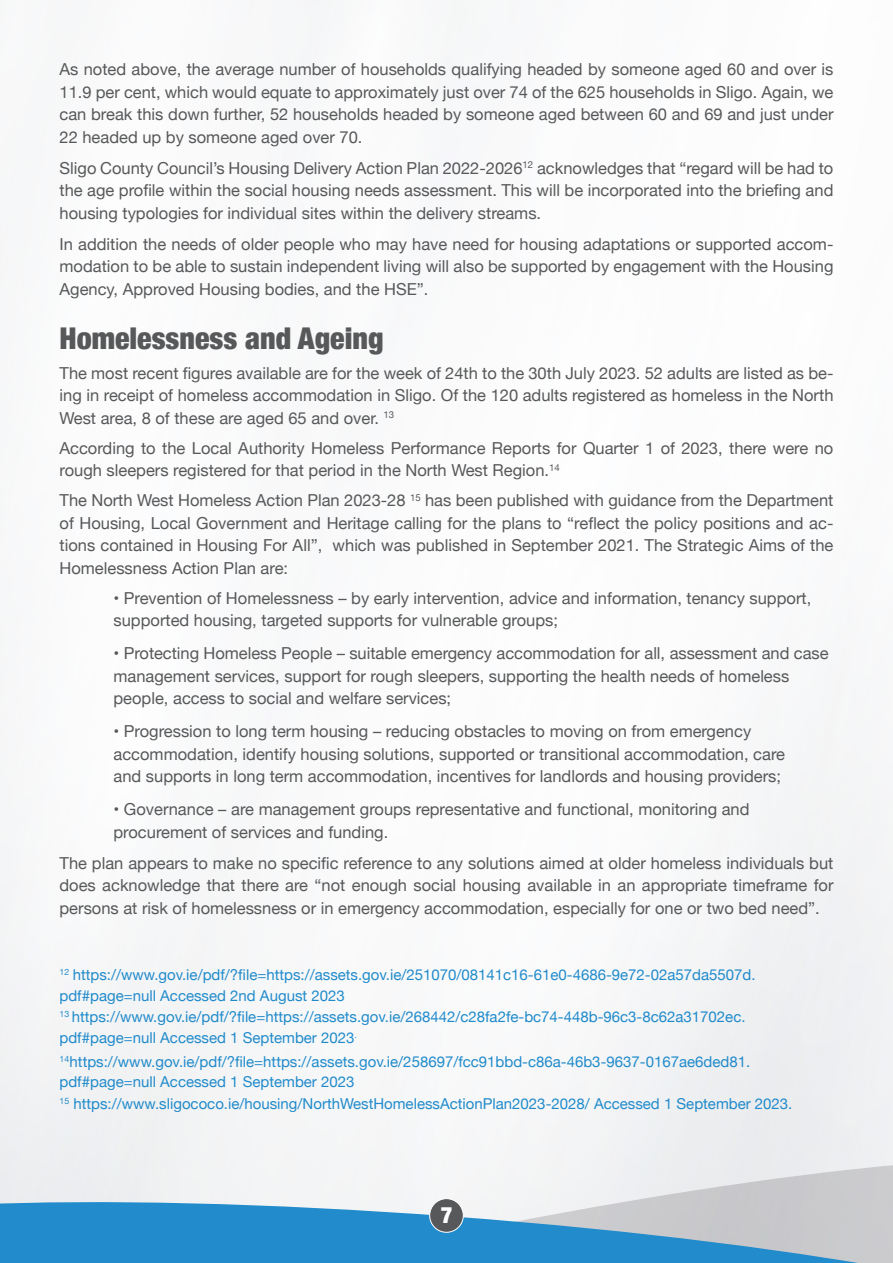
<style>
.page{position:relative;width:893px;height:1263px;background:#fff}
.page>*{position:absolute;margin:0;border:0;box-sizing:border-box;transform-origin:0 0}
.t1{font:900 condensed 30px "Helvetica Neue";color:#57585a}
.t2{font:900 condensed 22.35px "Helvetica Neue";color:#fff}
.text{font:16.5px/22.5px "Helvetica Neue";color:#57585a;text-align:justify}
.t3{font:15px/21px "Helvetica Neue";color:#218bcb}
</style>
<div class="page">
<div style="left:0;top:1136px;width:893px;height:53px;background:#f0f1f3"></div>
<svg style="left:0;top:1189px;width:893px;height:74px;background:#74aed2"></svg>
<div style="left:430px;top:1198px;width:33px;height:34px;background:#57585a;border-radius:50%"></div>
<div style="left:429px;top:1198px;width:35px;height:35px;border:1px solid #fff;border-radius:50%"></div>
<p class="text" style="left:60px;top:59px;width:775px">As noted above, the average number of households qualifying headed by someone aged 60 and over is 11.9 per cent, which would equate to approximately just over 74 of the 625 households in Sligo. Again, we can break this down further, 52 households headed by someone aged between 60 and 69 and just under 22 headed up by someone aged over 70.</p>
<p class="text" style="left:60px;top:158px;width:775px">Sligo County Council’s Housing Delivery Action Plan 2022-2026<sup>12</sup> acknowledges that “regard will be had to the age profile within the social housing needs assessment. This will be incorporated into the briefing and housing typologies for individual sites within the delivery streams.</p>
<p class="text" style="left:60px;top:234px;width:775px">In addition the needs of older people who may have need for housing adaptations or supported accom&shy;modation to be able to sustain independent living will also be supported by engagement with the Housing Agency, Approved Housing bodies, and the HSE”.</p>
<p class="t1" style="left:60px;top:313px;width:326px">Homelessness and Ageing</p>
<p class="text" style="left:60px;top:363px;width:775px">The most recent figures available are for the week of 24th to the 30th July 2023. 52 adults are listed as be&shy;ing in receipt of homeless accommodation in Sligo. Of the 120 adults registered as homeless in the North West area, 8 of these are aged 65 and over. <sup>13</sup></p>
<p class="text" style="left:60px;top:438px;width:775px">According to the Local Authority Homeless Performance Reports for Quarter 1 of 2023, there were no rough sleepers registered for that period in the North West Region.<sup>14</sup></p>
<p class="text" style="left:60px;top:490px;width:775px">The North West Homeless Action Plan 2023-28 <sup>15</sup> has been published with guidance from the Department of Housing, Local Government and Heritage calling for the plans to “reflect the policy positions and ac&shy;tions contained in Housing For All”, which was published in September 2021. The Strategic Aims of the Homelessness Action Plan are:</p>
<p class="text" style="left:114px;top:588px;width:699px">• Prevention of Homelessness – by early intervention, advice and information, tenancy support, supported housing, targeted supports for vulnerable groups;</p>
<p class="text" style="left:114px;top:643px;width:717px">• Protecting Homeless People – suitable emergency accommodation for all, assessment and case management services, support for rough sleepers, supporting the health needs of homeless</p>
<p class="text" style="left:114px;top:688px;width:339px">people, access to social and welfare services;</p>
<p class="text" style="left:114px;top:721px;width:639px">• Progression to long term housing – reducing obstacles to moving on from emergency</p>
<p class="text" style="left:114px;top:744px;width:673px">accommodation, identify housing solutions, supported or transitional accommodation, care</p>
<p class="text" style="left:114px;top:766px;width:669px">and supports in long term accommodation, incentives for landlords and housing providers;</p>
<p class="text" style="left:114px;top:799px;width:638px">• Governance – are management groups representative and functional, monitoring and</p>
<p class="text" style="left:114px;top:822px;width:276px">procurement of services and funding.</p>
<p class="text" style="left:60px;top:853px;width:775px">The plan appears to make no specific reference to any solutions aimed at older homeless individuals but does acknowledge that there are “not enough social housing available in an appropriate timeframe for persons at risk of homelessness or in emergency accommodation, especially for one or two bed need”.</p>
<p class="t3" style="left:60px;top:965px;width:698px"><sup>12</sup> https://www.gov.ie/pdf/?file=https://assets.gov.ie/251070/08141c16-61e0-4686-9e72-02a57da5507d. pdf#page=null Accessed 2nd August 2023</p>
<p class="t3" style="left:60px;top:1007px;width:688px"><sup>13</sup> https://www.gov.ie/pdf/?file=https://assets.gov.ie/268442/c28fa2fe-bc74-448b-96c3-8c62a31702ec. pdf#page=null Accessed 1 September 2023<sup>.</sup></p>
<p class="t3" style="left:60px;top:1053px;width:692px;line-height:19.5px"><sup>14</sup>https://www.gov.ie/pdf/?file=https://assets.gov.ie/258697/fcc91bbd-c86a-46b3-9637-0167ae6ded81. pdf#page=null Accessed 1 September 2023</p>
<p class="t3" style="left:60px;top:1094px;width:734px"><sup>15</sup> https://www.sligococo.ie/housing/NorthWestHomelessActionPlan2023-2028/ Accessed 1 September 2023.</p>
<p class="t2" style="left:441px;top:1197px;width:13px">7</p>
</div>
